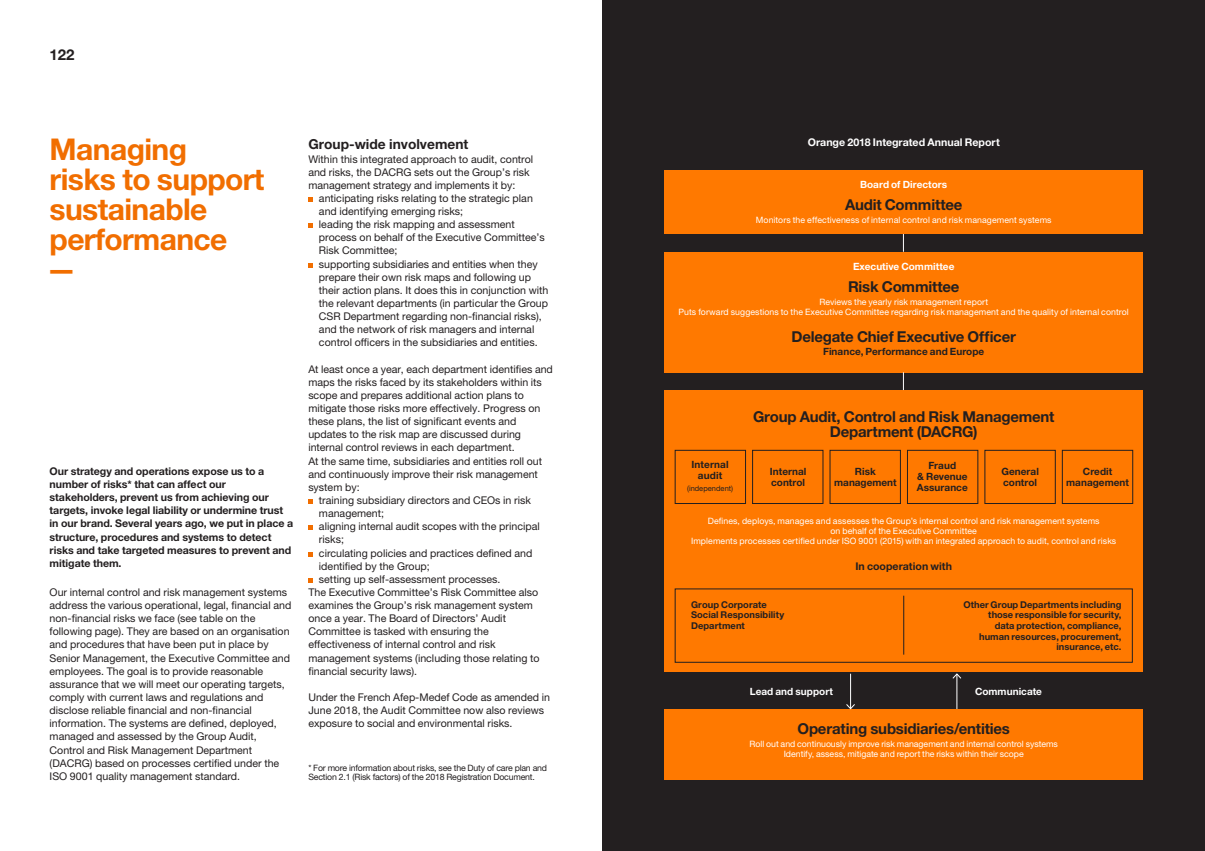
<style>
.page{position:relative;width:1205px;height:851px;background:#fff}
.page>*{position:absolute;margin:0;border:0;box-sizing:border-box;transform-origin:0 0}
.t1{font:700 30px/30px "Helvetica Neue LT Std";letter-spacing:-.02em;color:#f16e00}
.t2{font:700 15px/15px "Helvetica Neue LT Std";letter-spacing:-.015em;color:#231f20;text-align:center}
.t3{font:700 13.75px "Helvetica Neue LT Std";color:#231f20}
.t4{font:10.62px/13.1px "Helvetica Neue LT Std";color:#231f20}
.t5{font:700 10.62px/13.1px "Helvetica Neue LT Std";letter-spacing:-.005em;color:#231f20}
.t6{font:700 10.62px "Helvetica Neue LT Std";color:#fff}
.t7{font:700 10px/11.2px "Helvetica Neue LT Std";letter-spacing:.005em;color:#231f20;text-align:center}
.t8{font:700 10px "Helvetica Neue LT Std";color:#fff}
.t9{font:700 9.38px/10.6px "Helvetica Neue LT Std";color:#231f20;text-align:right}
.t10{font:8.75px/10px "Helvetica Neue LT Std";letter-spacing:.005em;color:#fff;text-align:center}
.t11{font:8.75px/8.8px "Helvetica Neue LT Std";letter-spacing:-.02em;color:#231f20}
.t12{font:7.5px "Helvetica Neue LT Std";letter-spacing:.005em;color:#231f20}
</style>
<div class="page">
<svg style="left:308px;top:197px;width:5px;height:5px"></svg>
<svg style="left:308px;top:223px;width:5px;height:5px"></svg>
<svg style="left:308px;top:263px;width:5px;height:4px"></svg>
<svg style="left:308px;top:499px;width:5px;height:5px"></svg>
<svg style="left:308px;top:525px;width:5px;height:5px"></svg>
<svg style="left:308px;top:552px;width:5px;height:4px"></svg>
<svg style="left:308px;top:578px;width:5px;height:4px"></svg>
<div style="left:602px;top:0;width:603px;height:850px;background:#231f20"></div>
<div style="left:664px;top:709px;width:479px;height:71px;background:#ff7900"></div>
<div style="left:664px;top:390px;width:479px;height:281px;background:#ff7900"></div>
<div style="left:664px;top:170px;width:479px;height:64px;background:#ff7900"></div>
<div style="left:664px;top:252px;width:479px;height:120px;background:#ff7900"></div>
<svg style="left:903px;top:234px;width:1px;height:18px"></svg>
<svg style="left:903px;top:372px;width:1px;height:18px"></svg>
<hr style="left:850px;top:673px;width:1px;height:35px;background:#fff">
<svg style="left:846px;top:703px;width:9px;height:6px"></svg>
<hr style="left:956px;top:674px;width:1px;height:34px;background:#fff">
<svg style="left:952px;top:673px;width:10px;height:6px"></svg>
<div style="left:675px;top:450px;width:71px;height:53px;border:1px solid #231f20"></div>
<div style="left:752px;top:450px;width:71px;height:53px;border:1px solid #231f20"></div>
<div style="left:830px;top:450px;width:71px;height:53px;border:1px solid #231f20"></div>
<div style="left:907px;top:450px;width:71px;height:53px;border:1px solid #231f20"></div>
<div style="left:1062px;top:450px;width:71px;height:53px;border:1px solid #231f20"></div>
<hr style="left:903px;top:595px;width:1px;height:59px;background:#231f20">
<h2 class="t2" style="left:50px;top:47px;width:27px">122</h2>
<h2 class="t1" style="left:47px;top:133px;width:219px">Managing<br>risks to support sustainable performance<br>—</h2>
<p class="t6" style="left:808px;top:135px;width:193px">Orange 2018 Integrated Annual Report</p>
<h3 class="t3" style="left:308px;top:136px;width:161px">Group-wide involvement</h3>
<p class="t4" style="left:308px;top:152px;width:226px">Within this integrated approach to audit, control and risks, the DACRG sets out the Group’s risk management strategy and implements it by:</p>
<p class="t4" style="left:319px;top:191px;width:215px">anticipating risks relating to the strategic plan and identifying emerging risks;</p>
<p class="t4" style="left:319px;top:218px;width:227px">leading the risk mapping and assessment process on behalf of the Executive Committee’s<br>Risk Committee;</p>
<p class="t4" style="left:319px;top:257px;width:231px">supporting subsidiaries and entities when they prepare their own risk maps and following up their action plans. It does this in conjunction with the relevant departments (in particular the Group CSR Department regarding non-financial risks), and the network of risk managers and internal control officers in the subsidiaries and entities.</p>
<p class="t4" style="left:308px;top:362px;width:246px">At least once a year, each department identifies and maps the risks faced by its stakeholders within its scope and prepares additional action plans to mitigate those risks more effectively. Progress on these plans, the list of significant events and updates to the risk map are discussed during internal control reviews in each department.<br>At the same time, subsidiaries and entities roll out and continuously improve their risk management system by:</p>
<p class="t4" style="left:319px;top:493px;width:213px">training subsidiary directors and CEOs in risk management;</p>
<p class="t4" style="left:319px;top:519px;width:222px">aligning internal audit scopes with the principal risks;</p>
<p class="t4" style="left:319px;top:546px;width:215px">circulating policies and practices defined and identified by the Group;</p>
<p class="t4" style="left:319px;top:572px;width:183px">setting up self-assessment processes.</p>
<p class="t4" style="left:308px;top:585px;width:233px">The Executive Committee’s Risk Committee also examines the Group’s risk management system once a year. The Board of Directors’ Audit Committee is tasked with ensuring the effectiveness of internal control and risk management systems (including those relating to financial security laws).</p>
<p class="t4" style="left:308px;top:690px;width:243px">Under the French Afep-Medef Code as amended in<br>June 2018, the Audit Committee now also reviews exposure to social and environmental risks.</p>
<p class="t11" style="left:308px;top:763px;width:240px">* For more information about risks, see the Duty of care plan and<br>Section 2.1 (Risk factors) of the 2018 Registration Document.</p>
<h4 class="t8" style="left:860px;top:178px;width:89px">Board of Directors</h4>
<h5 class="t2" style="left:845px;top:197px;width:119px">Audit Committee</h5>
<p class="t10" style="left:756px;top:215px;width:297px">Monitors the effectiveness of internal control and risk management systems</p>
<h4 class="t8" style="left:853px;top:260px;width:103px">Executive Committee</h4>
<h5 class="t2" style="left:848px;top:279px;width:113px">Risk Committee</h5>
<p class="t10" style="left:678px;top:296px;width:452px">Reviews the yearly risk management report<br>Puts forward suggestions to the Executive Committee regarding risk management and the quality of internal control</p>
<p class="t2" style="left:791px;top:329px;width:226px">Delegate Chief Executive Officer</p>
<p class="t7" style="left:823px;top:345px;width:163px">Finance, Performance and Europe</p>
<h4 class="t2" style="left:753px;top:409px;width:303px">Group Audit, Control and Risk Management<br>Department (DACRG)</h4>
<p class="t7" style="left:691px;top:458px;width:39px">Internal audit</p>
<p class="t12" style="left:687px;top:483px;width:48px">(independent)</p>
<p class="t7" style="left:770px;top:465px;width:38px;text-align:left">Internal control</p>
<p class="t7" style="left:834px;top:465px;width:64px">Risk management</p>
<p class="t7" style="left:917px;top:459px;width:52px">Fraud<br>&amp; Revenue<br>Assurance</p>
<p class="t7" style="left:1001px;top:465px;width:39px;text-align:left">General control</p>
<p class="t7" style="left:1066px;top:465px;width:64px">Credit management</p>
<p class="t5" style="left:50px;top:464px;width:245px">Our strategy and operations expose us to a number of risks* that can affect our stakeholders, prevent us from achieving our targets, invoke legal liability or undermine trust in our brand. Several years ago, we put in place a structure, procedures and systems to detect risks and take targeted measures to prevent and mitigate them.</p>
<p class="t4" style="left:50px;top:585px;width:243px">Our internal control and risk management systems address the various operational, legal, financial and non-financial risks we face (see table on the following page). They are based on an organisation and procedures that have been put in place by Senior Management, the Executive Committee and employees. The goal is to provide reasonable assurance that we will meet our operating targets, comply with current laws and regulations and disclose reliable financial and non-financial information. The systems are defined, deployed, managed and assessed by the Group Audit, Control and Risk Management Department (DACRG) based on processes certified under the ISO 9001 quality management standard.</p>
<p class="t10" style="left:691px;top:516px;width:427px">Defines, deploys, manages and assesses the Group’s internal control and risk management systems<br>on behalf of the Executive Committee<br>Implements processes certified under ISO 9001 (2015) with an integrated approach to audit, control and risks</p>
<p class="t5" style="left:855px;top:559px;width:98px">In cooperation with</p>
<p class="t9" style="left:691px;top:598px;width:77px">Group Corporate</p>
<p class="t9" style="left:691px;top:609px;width:95px">Social Responsibility</p>
<p class="t9" style="left:691px;top:620px;width:55px">Department</p>
<p class="t9" style="left:963px;top:598px;width:160px">Other Group Departments including those responsible for security,<br>data protection, compliance, human resources, procurement, insurance, etc.</p>
<p class="t8" style="left:750px;top:685px;width:85px">Lead and support</p>
<p class="t8" style="left:975px;top:685px;width:68px">Communicate</p>
<h4 class="t2" style="left:797px;top:720px;width:214px">Operating subsidiaries/entities</h4>
<p class="t10" style="left:749px;top:738px;width:310px">Roll out and continuously improve risk management and internal control systems<br>Identify, assess, mitigate and report the risks within their scope</p>
</div>
